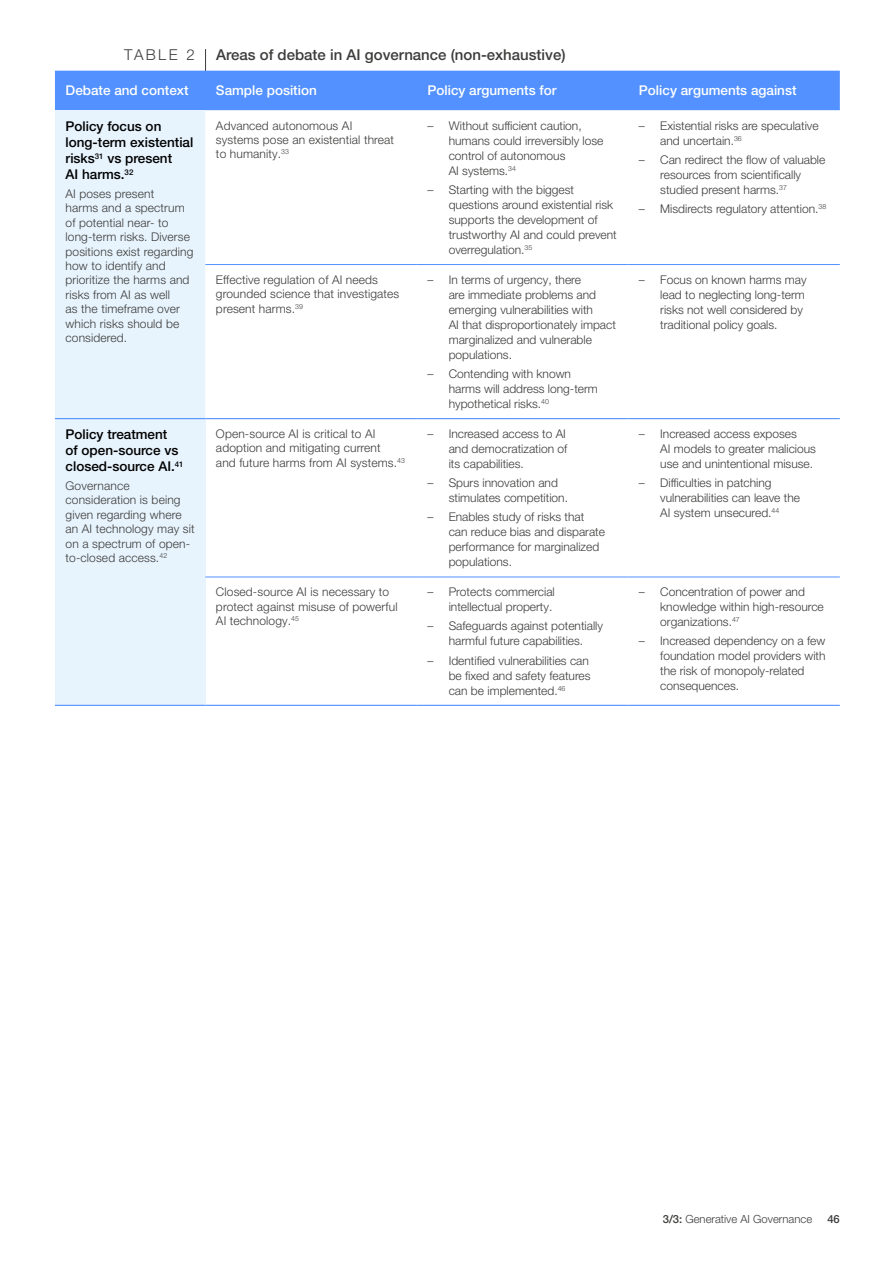
<style>
.page{position:relative;width:893px;height:1263px;background:#fff}
.page>*{position:absolute;margin:0;border:0;box-sizing:border-box;transform-origin:0 0}
.t1{font:500 15px "Helvetica Neue LT Pro";color:#3c3c3b}
.t2{font:300 15px "Helvetica Neue LT Pro";letter-spacing:.16em;color:#3c3c3b}
.t3{font:500 13.5px/16.2px "Helvetica Neue LT Pro";color:#000}
.t4{font:500 13.5px "Helvetica Neue LT Pro";color:#fff}
.t5{font:300 12px/15px "Helvetica Neue LT Pro";color:#3c3c3b}
.t6{font:300 11.25px "Helvetica Neue LT Pro";color:#3c3c3b}
.t7{font:500 11.25px "Helvetica Neue LT Pro";color:#3c3c3b}
.s1{font-weight:500}
</style>
<div class="page">
<hr style="left:205px;top:49px;width:1px;height:304px;background:#3c3c3b">
<div style="left:55px;top:71px;width:785px;height:39px;background:#5291ff"></div>
<div style="left:55px;top:110px;width:150px;height:309px;background:#e8f4fd"></div>
<svg style="left:205px;top:110px;width:635px;height:595px"></svg>
<div style="left:55px;top:419px;width:150px;height:286px;background:#e8f4fd"></div>
<hr style="left:205px;top:264px;width:212px;height:1px;background:#5291ff">
<hr style="left:417px;top:264px;width:211px;height:1px;background:#5291ff">
<hr style="left:628px;top:264px;width:212px;height:1px;background:#5291ff">
<hr style="left:205px;top:577px;width:212px;height:1px;background:#5291ff">
<hr style="left:417px;top:577px;width:211px;height:1px;background:#5291ff">
<hr style="left:628px;top:577px;width:212px;height:1px;background:#5291ff">
<hr style="left:55px;top:418px;width:150px;height:1px;background:#5291ff">
<hr style="left:205px;top:418px;width:212px;height:1px;background:#5291ff">
<hr style="left:417px;top:418px;width:211px;height:1px;background:#5291ff">
<hr style="left:628px;top:418px;width:212px;height:1px;background:#5291ff">
<hr style="left:55px;top:705px;width:150px;height:1px;background:#5291ff">
<hr style="left:205px;top:705px;width:212px;height:1px;background:#5291ff">
<hr style="left:417px;top:705px;width:211px;height:1px;background:#5291ff">
<hr style="left:628px;top:705px;width:212px;height:1px;background:#5291ff">
<p class="t2" style="left:124px;top:45px;width:72px">TABLE 2</p>
<p class="t1" style="left:216px;top:45px;width:351px">Areas of debate in AI governance (non-exhaustive)</p>
<p class="t4" style="left:66px;top:82px;width:125px">Debate and context</p>
<p class="t4" style="left:216px;top:82px;width:102px">Sample position</p>
<p class="t4" style="left:427px;top:82px;width:131px">Policy arguments for</p>
<p class="t4" style="left:639px;top:82px;width:159px">Policy arguments against</p>
<p class="t3" style="left:66px;top:118px;width:129px">Policy focus on long-term existential risks<sup>31</sup> vs present<br>AI harms.<sup>32</sup></p>
<p class="t5" style="left:66px;top:186px;width:129px;line-height:14.4px">AI poses present<br>harms and a spectrum of potential near- to long-term risks. Diverse positions exist regarding how to identify and prioritize the harms and risks from AI as well<br>as the timeframe over which risks should be considered.</p>
<p class="t5" style="left:216px;top:118px;width:180px;line-height:14.4px">Advanced autonomous AI systems pose an existential threat to humanity.<sup>33</sup></p>
<p class="t5" style="left:449px;top:118px;width:156px;text-indent:-21px">– Without sufficient caution, humans could irreversibly lose control of autonomous<br>AI systems.<sup>34</sup></p>
<p class="t5" style="left:449px;top:182px;width:170px;text-indent:-21px">– Starting with the biggest questions around existential risk supports the development of trustworthy AI and could prevent overregulation.<sup>35</sup></p>
<p class="t5" style="left:660px;top:118px;width:160px;text-indent:-21px">– Existential risks are speculative and uncertain.<sup>36</sup></p>
<p class="t5" style="left:660px;top:152px;width:167px;text-indent:-21px">– Can redirect the flow of valuable resources from scientifically studied present harms.<sup>37</sup></p>
<p class="t5" style="left:639px;top:201px;width:189px">– Misdirects regulatory attention.<sup>38</sup></p>
<p class="t5" style="left:216px;top:272px;width:185px;line-height:14.4px">Effective regulation of AI needs grounded science that investigates present harms.<sup>39</sup></p>
<p class="t5" style="left:449px;top:272px;width:169px;text-indent:-21px">– In terms of urgency, there<br>are immediate problems and emerging vulnerabilities with<br>AI that disproportionately impact marginalized and vulnerable populations.</p>
<p class="t5" style="left:449px;top:366px;width:151px;text-indent:-21px">– Contending with known harms will address long-term hypothetical risks.<sup>40</sup></p>
<p class="t5" style="left:660px;top:272px;width:148px;text-indent:-21px">– Focus on known harms may lead to neglecting long-term risks not well considered by traditional policy goals.</p>
<p class="t3" style="left:66px;top:426px;width:120px">Policy treatment<br>of open-source vs closed-source AI.<sup>41</sup></p>
<p class="t5" style="left:66px;top:478px;width:131px;line-height:14.4px">Governance consideration is being given regarding where an AI technology may sit on a spectrum of open&shy;to-closed access.<sup>42</sup></p>
<p class="t5" style="left:216px;top:426px;width:191px;line-height:14.4px">Open-source AI is critical to AI adoption and mitigating current<br>and future harms from AI systems.<sup>43</sup></p>
<p class="t5" style="left:449px;top:426px;width:120px;text-align:justify;text-indent:-21px">– Increased access to AI and democratization of its capabilities.</p>
<p class="t5" style="left:449px;top:475px;width:121px;text-indent:-21px">– Spurs innovation and stimulates competition.</p>
<p class="t5" style="left:449px;top:509px;width:158px;text-indent:-21px">– Enables study of risks that can reduce bias and disparate performance for marginalized populations.</p>
<p class="t5" style="left:216px;top:584px;width:183px;line-height:14.4px">Closed-source AI is necessary to protect against misuse of powerful<br>AI technology.<sup>45</sup></p>
<p class="t5" style="left:427px;top:584px;width:129px;text-align:right">– Protects commercial intellectual property.</p>
<p class="t5" style="left:427px;top:618px;width:177px;text-align:center">– Safeguards against potentially harmful future capabilities.</p>
<p class="t5" style="left:449px;top:653px;width:143px;text-indent:-21px">– Identified vulnerabilities can be fixed and safety features can be implemented.<sup>46</sup></p>
<p class="t5" style="left:660px;top:426px;width:157px;text-indent:-21px">– Increased access exposes<br>AI models to greater malicious use and unintentional misuse.</p>
<p class="t5" style="left:660px;top:475px;width:141px;text-indent:-21px">– Difficulties in patching vulnerabilities can leave the<br>AI system unsecured.<sup>44</sup></p>
<p class="t5" style="left:660px;top:584px;width:165px;text-indent:-21px">– Concentration of power and knowledge within high-resource organizations.<sup>47</sup></p>
<p class="t5" style="left:660px;top:633px;width:167px;text-indent:-21px">– Increased dependency on a few foundation model providers with the risk of monopoly-related consequences.</p>
<p class="t6" style="left:663px;top:1212px;width:151px"><span class="s1">3/3:</span> Generative AI Governance</p>
<p class="t7" style="left:827px;top:1212px;width:14px">46</p>
</div>
